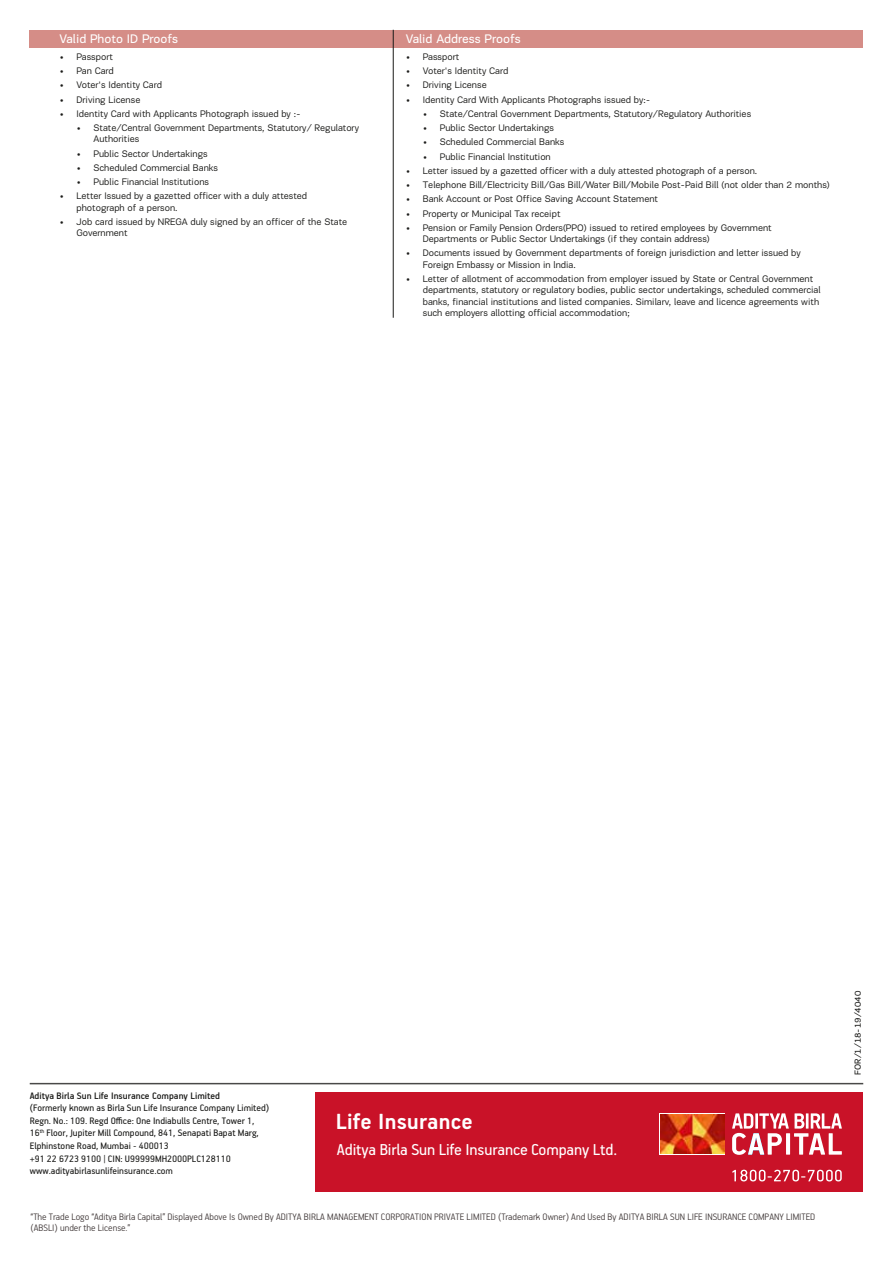
<style>
.page{position:relative;width:893px;height:1263px;background:#fff}
.page>*{position:absolute;margin:0;border:0;box-sizing:border-box;transform-origin:0 0}
.t1{font:700 24.6px "PF Handbook Pro";letter-spacing:.01em;color:#fff}
.t2{font:17.7px "PF Handbook Pro";letter-spacing:-.01em;color:#fff}
.t3{font:12.75px "PF Encore Sans Pro";color:#fff}
.t4{font:10.5px/12.6px "PF Handbook Pro";color:#1a1a18}
.t5{font:300 10.5px/11.1px "PF Handbook Pro";color:#3f3737}
.t6{font:500 10.5px "PF Handbook Pro";color:#1a1a18}
.t7{font:9.75px/11.2px "PF Encore Sans Pro";color:#1a1a18}
.t8{font:9px "PF Encore Sans Pro";color:#1a1a18}
</style>
<div class="page">
<hr style="left:30px;top:1083px;width:833px;height:1px;background:#494948">
<div style="left:316px;top:1092px;width:547px;height:99px;background:#c91228"></div>
<svg style="left:660px;top:1113px;width:65px;height:42px"></svg>
<img style="left:660px;top:1114px;width:64px;height:40px">
<svg style="left:732px;top:1113px;width:110px;height:42px"></svg>
<svg style="left:732px;top:1170px;width:110px;height:11px"></svg>
<div style="left:30px;top:30px;width:833px;height:18px;background:#d58d87"></div>
<hr style="left:393px;top:30px;width:1px;height:288px;background:#1a1a18">
<h3 class="t3" style="left:60px;top:31px;width:120px">Valid Photo ID Proofs</h3>
<h3 class="t3" style="left:406px;top:31px;width:117px">Valid Address Proofs</h3>
<p class="t7" style="left:59px;top:51px;width:55px">• Passport</p>
<p class="t7" style="left:59px;top:65px;width:56px">• Pan Card</p>
<p class="t7" style="left:59px;top:80px;width:104px">• Voter's Identity Card</p>
<p class="t7" style="left:59px;top:94px;width:82px">• Driving License</p>
<p class="t7" style="left:59px;top:108px;width:243px">• Identity Card with Applicants Photograph issued by :-</p>
<p class="t7" style="left:94px;top:122px;width:267px;text-indent:-17px">• State/Central Government Departments, Statutory/ Regulatory<br>Authorities</p>
<p class="t7" style="left:76px;top:148px;width:133px">• Public Sector Undertakings</p>
<p class="t7" style="left:76px;top:162px;width:143px">• Scheduled Commercial Banks</p>
<p class="t7" style="left:76px;top:176px;width:134px">• Public Financial Institutions</p>
<p class="t7" style="left:76px;top:191px;width:232px;text-indent:-17px">• Letter Issued by a gazetted officer with a duly attested photograph of a person.</p>
<p class="t7" style="left:76px;top:216px;width:272px;text-indent:-17px">• Job card issued by NREGA duly signed by an officer of the State<br>Government</p>
<p class="t7" style="left:406px;top:51px;width:55px">• Passport</p>
<p class="t7" style="left:406px;top:65px;width:104px">• Voter's Identity Card</p>
<p class="t7" style="left:406px;top:80px;width:82px">• Driving License</p>
<p class="t7" style="left:406px;top:94px;width:246px">• Identity Card With Applicants Photographs issued by:-</p>
<p class="t7" style="left:423px;top:108px;width:330px">• State/Central Government Departments, Statutory/Regulatory Authorities</p>
<p class="t7" style="left:423px;top:122px;width:133px">• Public Sector Undertakings</p>
<p class="t7" style="left:423px;top:137px;width:143px">• Scheduled Commercial Banks</p>
<p class="t7" style="left:423px;top:151px;width:130px">• Public Financial Institution</p>
<p class="t7" style="left:406px;top:165px;width:353px">• Letter issued by a gazetted officer with a duly attested photograph of a person.</p>
<p class="t7" style="left:406px;top:179px;width:426px">• Telephone Bill/Electricity Bill/Gas Bill/Water Bill/Mobile Post-Paid Bill (not older than 2 months)</p>
<p class="t7" style="left:406px;top:194px;width:254px">• Bank Account or Post Office Saving Account Statement</p>
<p class="t7" style="left:406px;top:208px;width:156px">• Property or Municipal Tax receipt</p>
<p class="t7" style="left:423px;top:222px;width:350px;text-indent:-17px">• Pension or Family Pension Orders(PPO) issued to retired employees by Government<br>Departments or Public Sector Undertakings (if they contain address)</p>
<p class="t7" style="left:423px;top:248px;width:380px;text-indent:-17px">• Documents issued by Government departments of foreign jurisdiction and letter issued by<br>Foreign Embassy or Mission in lndia.</p>
<p class="t7" style="left:423px;top:273px;width:399px;text-indent:-17px">• Letter of allotment of accommodation from employer issued by State or Central Government departments, statutory or regulatory bodies, public sector undertakings, scheduled commercial banks, financial institutions and listed companies. Similarv, leave and licence agreements with such employers allotting official accommodation;</p>
<p class="t6" style="left:30px;top:1089px;width:192px">Aditya Birla Sun Life Insurance Company Limited</p>
<p class="t4" style="left:30px;top:1101px;width:241px">(Formerly known as Birla Sun Life Insurance Company Limited)<br>Regn. No.: 109. Regd Office: One Indiabulls Centre, Tower 1, 16<sup>th</sup> Floor, Jupiter Mill Compound, 841, Senapati Bapat Marg, Elphinstone Road, Mumbai - 400013<br>+91 22 6723 9100 | CIN: U99999MH2000PLC128110 www.adityabirlasunlifeinsurance.com</p>
<h1 class="t1" style="left:336px;top:1106px;width:139px">Life Insurance</h1>
<h2 class="t2" style="left:337px;top:1138px;width:282px">Aditya Birla Sun Life Insurance Company Ltd.</h2>
<p class="t5" style="left:30px;top:1211px;width:786px">“The Trade Logo “Aditya Birla Capital” Displayed Above Is Owned By ADITYA BIRLA MANAGEMENT CORPORATION PRIVATE LIMITED (Trademark Owner) And Used By ADITYA BIRLA SUN LIFE INSURANCE COMPANY LIMITED (ABSLI) under the License.”</p>
<p class="t8" style="left:852px;top:1075px;width:86px;rotate:-90deg">FOR/1/18-19/4040</p>
</div>
